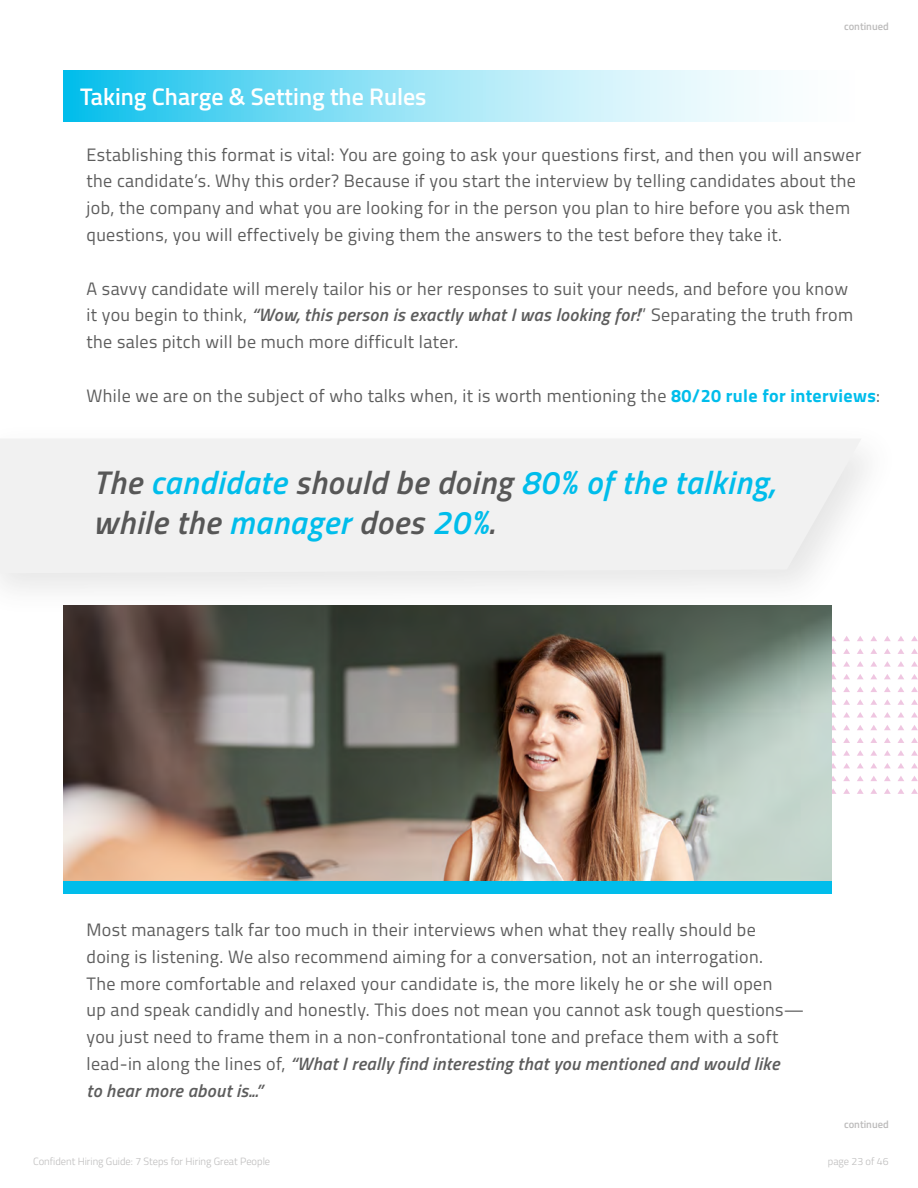
<style>
.page{position:relative;width:918px;height:1188px;background:#fff}
.page>*{position:absolute;margin:0;border:0;box-sizing:border-box;transform-origin:0 0}
.t1{font:italic 600 32.85px/39.9px "Titillium Web";letter-spacing:.02em;color:#00bdeb}
.t2{font:600 24px "Titillium Web";color:#fff}
.t3{font:18px/26.8px "Titillium Web";letter-spacing:.02em;color:#5d5d5d}
.t4{font:300 10.5px "Titillium Web";color:#bdbcbc}
.t5{font:600 10.5px "Titillium Web";color:#bdbcbc}
.s1{font-weight:600;font-style:italic}
.s2{font-weight:700;color:#00bdeb}
.s3{color:#575757}
</style>
<div class="page">
<svg style="left:63px;top:70px;width:708px;height:51px;background:#92e2f5"></svg>
<img style="left:0;top:458px;width:865px;height:169px">
<div style="left:0;top:439px;width:862px;height:134px;background:#f1f1f1"></div>
<svg style="left:831px;top:636px;width:5px;height:5px"></svg>
<svg style="left:843px;top:636px;width:7px;height:5px"></svg>
<svg style="left:857px;top:636px;width:7px;height:5px"></svg>
<svg style="left:870px;top:636px;width:7px;height:5px"></svg>
<svg style="left:884px;top:636px;width:7px;height:5px"></svg>
<svg style="left:898px;top:636px;width:6px;height:5px"></svg>
<svg style="left:911px;top:636px;width:7px;height:5px"></svg>
<svg style="left:831px;top:648px;width:5px;height:6px"></svg>
<svg style="left:843px;top:648px;width:7px;height:6px"></svg>
<svg style="left:857px;top:648px;width:7px;height:6px"></svg>
<svg style="left:870px;top:648px;width:7px;height:6px"></svg>
<svg style="left:884px;top:648px;width:7px;height:6px"></svg>
<svg style="left:898px;top:649px;width:6px;height:5px"></svg>
<svg style="left:911px;top:648px;width:7px;height:6px"></svg>
<svg style="left:831px;top:661px;width:5px;height:6px"></svg>
<svg style="left:843px;top:661px;width:7px;height:6px"></svg>
<svg style="left:857px;top:661px;width:7px;height:6px"></svg>
<svg style="left:870px;top:661px;width:7px;height:6px"></svg>
<svg style="left:884px;top:661px;width:7px;height:6px"></svg>
<svg style="left:898px;top:661px;width:6px;height:6px"></svg>
<svg style="left:911px;top:661px;width:7px;height:6px"></svg>
<svg style="left:831px;top:674px;width:5px;height:5px"></svg>
<svg style="left:843px;top:674px;width:7px;height:5px"></svg>
<svg style="left:857px;top:674px;width:6px;height:5px"></svg>
<svg style="left:871px;top:674px;width:6px;height:5px"></svg>
<svg style="left:884px;top:674px;width:7px;height:5px"></svg>
<svg style="left:898px;top:674px;width:6px;height:5px"></svg>
<svg style="left:911px;top:674px;width:7px;height:5px"></svg>
<svg style="left:831px;top:687px;width:5px;height:5px"></svg>
<svg style="left:843px;top:687px;width:7px;height:5px"></svg>
<svg style="left:857px;top:687px;width:7px;height:5px"></svg>
<svg style="left:870px;top:687px;width:7px;height:5px"></svg>
<svg style="left:884px;top:687px;width:7px;height:5px"></svg>
<svg style="left:898px;top:687px;width:6px;height:5px"></svg>
<svg style="left:911px;top:687px;width:7px;height:5px"></svg>
<svg style="left:831px;top:699px;width:5px;height:6px"></svg>
<svg style="left:843px;top:699px;width:7px;height:6px"></svg>
<svg style="left:857px;top:699px;width:7px;height:6px"></svg>
<svg style="left:870px;top:699px;width:7px;height:6px"></svg>
<svg style="left:884px;top:699px;width:7px;height:6px"></svg>
<svg style="left:898px;top:699px;width:6px;height:6px"></svg>
<svg style="left:911px;top:699px;width:7px;height:6px"></svg>
<svg style="left:831px;top:712px;width:5px;height:6px"></svg>
<svg style="left:843px;top:712px;width:7px;height:6px"></svg>
<svg style="left:857px;top:712px;width:7px;height:6px"></svg>
<svg style="left:870px;top:712px;width:7px;height:6px"></svg>
<svg style="left:884px;top:712px;width:7px;height:6px"></svg>
<svg style="left:898px;top:712px;width:6px;height:6px"></svg>
<svg style="left:911px;top:712px;width:7px;height:6px"></svg>
<svg style="left:831px;top:725px;width:5px;height:5px"></svg>
<svg style="left:843px;top:725px;width:7px;height:5px"></svg>
<svg style="left:857px;top:725px;width:6px;height:5px"></svg>
<svg style="left:871px;top:725px;width:6px;height:5px"></svg>
<svg style="left:884px;top:725px;width:7px;height:5px"></svg>
<svg style="left:898px;top:725px;width:6px;height:5px"></svg>
<svg style="left:911px;top:725px;width:7px;height:5px"></svg>
<svg style="left:831px;top:737px;width:5px;height:6px"></svg>
<svg style="left:843px;top:738px;width:7px;height:5px"></svg>
<svg style="left:857px;top:738px;width:7px;height:5px"></svg>
<svg style="left:870px;top:738px;width:7px;height:5px"></svg>
<svg style="left:884px;top:738px;width:7px;height:5px"></svg>
<svg style="left:898px;top:738px;width:6px;height:5px"></svg>
<svg style="left:911px;top:738px;width:7px;height:5px"></svg>
<svg style="left:831px;top:750px;width:5px;height:6px"></svg>
<svg style="left:843px;top:750px;width:7px;height:6px"></svg>
<svg style="left:857px;top:750px;width:7px;height:6px"></svg>
<svg style="left:870px;top:750px;width:7px;height:6px"></svg>
<svg style="left:884px;top:750px;width:7px;height:6px"></svg>
<svg style="left:898px;top:750px;width:6px;height:6px"></svg>
<svg style="left:911px;top:750px;width:7px;height:6px"></svg>
<svg style="left:831px;top:763px;width:5px;height:5px"></svg>
<svg style="left:843px;top:763px;width:7px;height:5px"></svg>
<svg style="left:857px;top:763px;width:6px;height:5px"></svg>
<svg style="left:871px;top:763px;width:6px;height:5px"></svg>
<svg style="left:884px;top:763px;width:7px;height:5px"></svg>
<svg style="left:898px;top:763px;width:6px;height:5px"></svg>
<svg style="left:911px;top:763px;width:7px;height:5px"></svg>
<svg style="left:831px;top:776px;width:5px;height:5px"></svg>
<svg style="left:843px;top:776px;width:7px;height:5px"></svg>
<svg style="left:857px;top:776px;width:7px;height:5px"></svg>
<svg style="left:870px;top:776px;width:7px;height:5px"></svg>
<svg style="left:884px;top:776px;width:7px;height:5px"></svg>
<svg style="left:898px;top:776px;width:6px;height:5px"></svg>
<svg style="left:911px;top:776px;width:7px;height:5px"></svg>
<svg style="left:831px;top:788px;width:5px;height:6px"></svg>
<svg style="left:843px;top:788px;width:7px;height:6px"></svg>
<svg style="left:857px;top:788px;width:7px;height:6px"></svg>
<svg style="left:870px;top:788px;width:7px;height:6px"></svg>
<svg style="left:884px;top:788px;width:7px;height:6px"></svg>
<svg style="left:898px;top:789px;width:6px;height:5px"></svg>
<svg style="left:911px;top:788px;width:7px;height:6px"></svg>
<img style="left:63px;top:606px;width:768px;height:275px">
<div style="left:63px;top:881px;width:768px;height:13px;background:#00bdeb"></div>
<h2 class="t2" style="left:80px;top:78px;width:348px">Taking Charge &amp; Setting the Rules</h2>
<p class="t5" style="left:844px;top:18px;width:46px">continued</p>
<p class="t3" style="left:87px;top:140px;width:776px">Establishing this format is vital: You are going to ask your questions first, and then you will answer the candidate’s. Why this order? Because if you start the interview by telling candidates about the job, the company and what you are looking for in the person you plan to hire before you ask them questions, you will effectively be giving them the answers to the test before they take it.</p>
<p class="t3" style="left:87px;top:274px;width:768px">A savvy candidate will merely tailor his or her responses to suit your needs, and before you know it you begin to think, <span class="s1">“Wow, this person is exactly what I was looking for!</span>” Separating the truth from the sales pitch will be much more difficult later.</p>
<p class="t3" style="left:87px;top:381px;width:795px">While we are on the subject of who talks when, it is worth mentioning the <span class="s2">80/20 rule for interviews</span>:</p>
<h1 class="t1" style="left:93px;top:460px;width:683px"><span class="s3">The</span> candidate <span class="s3">should be doing</span> 80% of the talking, <span class="s3">while the</span> manager <span class="s3">does</span> 20%<span class="s3">.</span></h1>
<p class="t3" style="left:87px;top:916px;width:719px">Most managers talk far too much in their interviews when what they really should be<br>doing is listening. We also recommend aiming for a conversation, not an interrogation.<br>The more comfortable and relaxed your candidate is, the more likely he or she will open<br>up and speak candidly and honestly. This does not mean you cannot ask tough questions— you just need to frame them in a non-confrontational tone and preface them with a soft lead-in along the lines of, <span class="s1">“What I really find interesting that you mentioned and would like<br>to hear more about is...”</span></p>
<p class="t5" style="left:844px;top:1116px;width:46px">continued</p>
<p class="t4" style="left:33px;top:1154px;width:239px">Confident Hiring Guide: 7 Steps for Hiring Great People</p>
<p class="t4" style="left:828px;top:1154px;width:62px">page 23 of 46</p>
</div>
